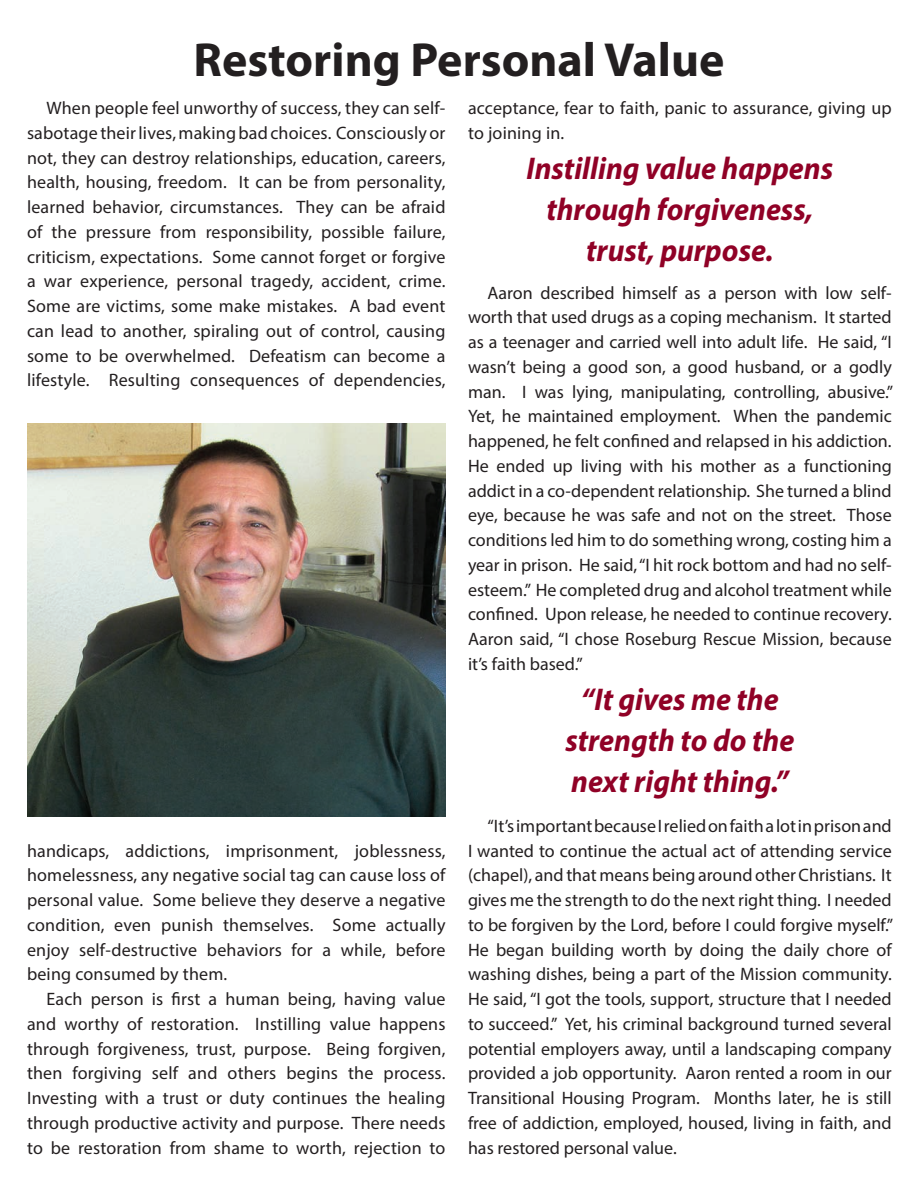
<style>
.page{position:relative;width:918px;height:1188px;background:#fff}
.page>*{position:absolute;margin:0;border:0;box-sizing:border-box;transform-origin:0 0}
.t1{font:700 48px "Myriad Pro";color:#231f20}
.t2{font:italic 700 31.5px "Myriad Pro";color:#900126;scale:.95 1}
.t3{font:18px/24.8px "Myriad Pro";letter-spacing:.01em;color:#231f20;text-align:justify}
</style>
<div class="page">
<img style="left:27px;top:423px;width:419px;height:394px">
<p class="t1" style="left:194px;top:29px;width:532px">Restoring Personal Value</p>
<p class="t3" style="left:27px;top:96px;width:420px;text-indent:19px">When people feel unworthy of success, they can self&shy;sabotage their lives, making bad choices. Consciously or not, they can destroy relationships, education, careers, health, housing, freedom. It can be from personality, learned behavior, circumstances. They can be afraid of the pressure from responsibility, possible failure, criticism, expectations. Some cannot forget or forgive a war experience, personal tragedy, accident, crime.<br>Some are victims, some make mistakes. A bad event can lead to another, spiraling out of control, causing some to be overwhelmed. Defeatism can become a lifestyle. Resulting consequences of dependencies,</p>
<p class="t3" style="left:468px;top:96px;width:425px">acceptance, fear to faith, panic to assurance, giving up to joining in.</p>
<p class="t2" style="left:526px;top:148px;width:324px">Instilling value happens</p>
<p class="t2" style="left:546px;top:189px;width:283px">through forgiveness,</p>
<p class="t2" style="left:586px;top:229px;width:199px">trust, purpose.</p>
<p class="t3" style="left:468px;top:280px;width:427px;text-indent:19px">Aaron described himself as a person with low self&shy;worth that used drugs as a coping mechanism. It started as a teenager and carried well into adult life. He said, “I wasn’t being a good son, a good husband, or a godly man. I was lying, manipulating, controlling, abusive.” Yet, he maintained employment. When the pandemic happened, he felt confined and relapsed in his addiction.<br>He ended up living with his mother as a functioning addict in a co-dependent relationship. She turned a blind eye, because he was safe and not on the street. Those conditions led him to do something wrong, costing him a year in prison. He said, “I hit rock bottom and had no self&shy;esteem.” He completed drug and alcohol treatment while confined. Upon release, he needed to continue recovery.<br>Aaron said, “I chose Roseburg Rescue Mission, because it’s faith based.”</p>
<p class="t2" style="left:581px;top:679px;width:210px">“It gives me the</p>
<p class="t2" style="left:565px;top:720px;width:243px">strength to do the</p>
<p class="t2" style="left:571px;top:760px;width:230px">next right thing.”</p>
<p class="t3" style="left:468px;top:813px;width:427px;text-indent:19px">“It’s important because I relied on faith a lot in prison and I wanted to continue the actual act of attending service (chapel), and that means being around other Christians. It gives me the strength to do the next right thing. I needed to be forgiven by the Lord, before I could forgive myself.” He began building worth by doing the daily chore of washing dishes, being a part of the Mission community.<br>He said, “I got the tools, support, structure that I needed to succeed.” Yet, his criminal background turned several potential employers away, until a landscaping company provided a job opportunity. Aaron rented a room in our Transitional Housing Program. Months later, he is still free of addiction, employed, housed, living in faith, and has restored personal value.</p>
<p class="t3" style="left:27px;top:838px;width:420px">handicaps, addictions, imprisonment, joblessness, homelessness, any negative social tag can cause loss of personal value. Some believe they deserve a negative condition, even punish themselves. Some actually enjoy self-destructive behaviors for a while, before being consumed by them.</p>
<p class="t3" style="left:27px;top:987px;width:420px;text-indent:19px">Each person is first a human being, having value and worthy of restoration. Instilling value happens through forgiveness, trust, purpose. Being forgiven, then forgiving self and others begins the process.<br>Investing with a trust or duty continues the healing through productive activity and purpose. There needs to be restoration from shame to worth, rejection to</p>
</div>
